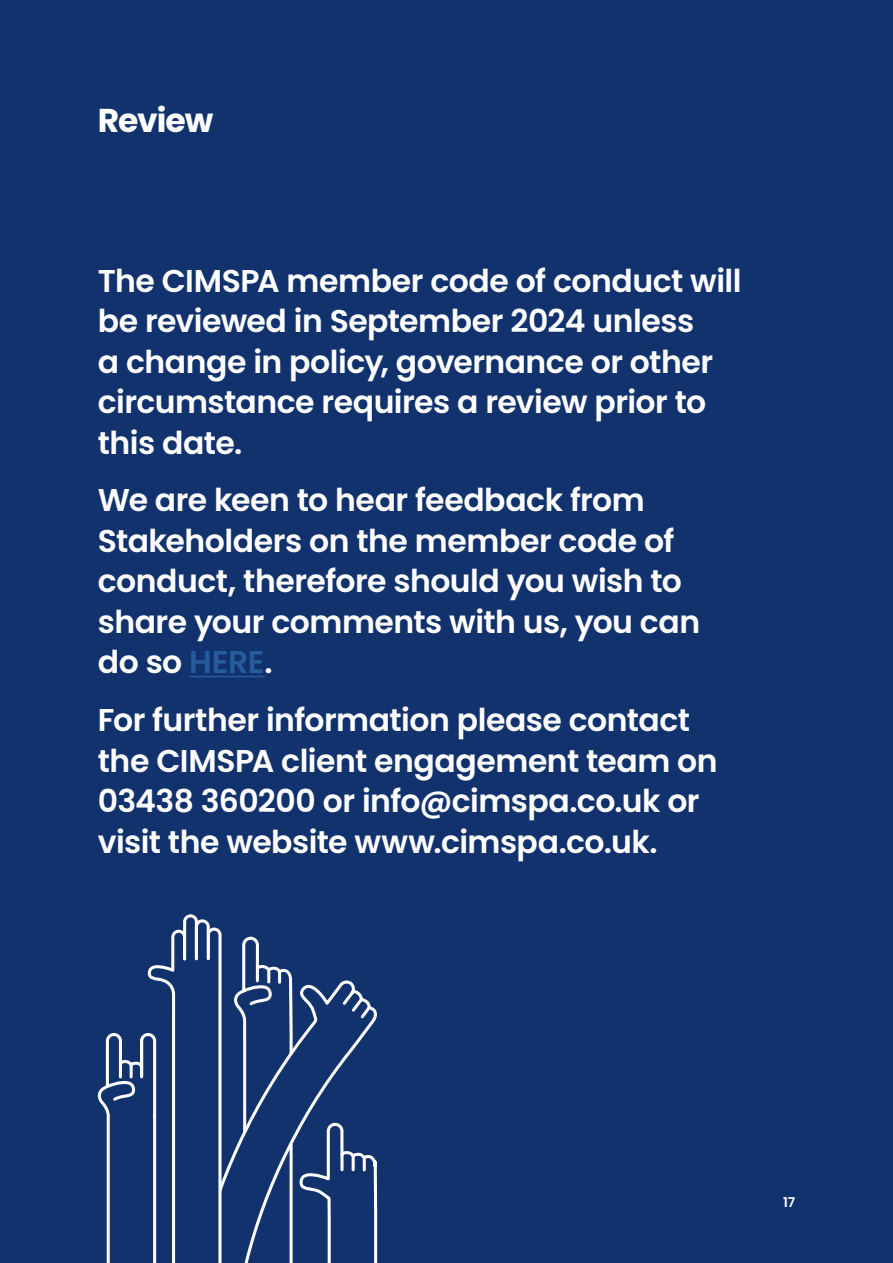
<style>
.page{position:relative;width:893px;height:1263px;background:#12326e}
.page>*{position:absolute;margin:0;border:0;box-sizing:border-box;transform-origin:0 0}
.t1{font:700 33px "Poppins";letter-spacing:-.03em;color:#fff}
.t2{font:600 31.5px/40.5px "Poppins";letter-spacing:-.015em;color:#fff}
.t3{font:600 13.5px "Poppins";color:#fff}
.s1{color:#275b9b}
</style>
<div class="page">
<hr style="left:189px;top:676px;width:76px;height:1px;background:#275b9b">
<svg style="left:231px;top:936px;width:147px;height:327px"></svg>
<svg style="left:97px;top:914px;width:126px;height:349px"></svg>
<p class="t1" style="left:98px;top:102px;width:117px">Review</p>
<p class="t2" style="left:98px;top:261px;width:645px">The CIMSPA member code of conduct will be reviewed in September 2024 unless<br>a change in policy, governance or other circumstance requires a review prior to this date.</p>
<p class="t2" style="left:98px;top:480px;width:604px">We are keen to hear feedback from<br>Stakeholders on the member code of conduct, therefore should you wish to share your comments with us, you can do so <span class="s1">HERE</span>.</p>
<p class="t2" style="left:98px;top:700px;width:621px">For further information please contact the CIMSPA client engagement team on 03438 360200 or info@cimspa.co.uk or visit the website www.cimspa.co.uk.</p>
<p class="t3" style="left:783px;top:1194px;width:13px">17</p>
</div>
